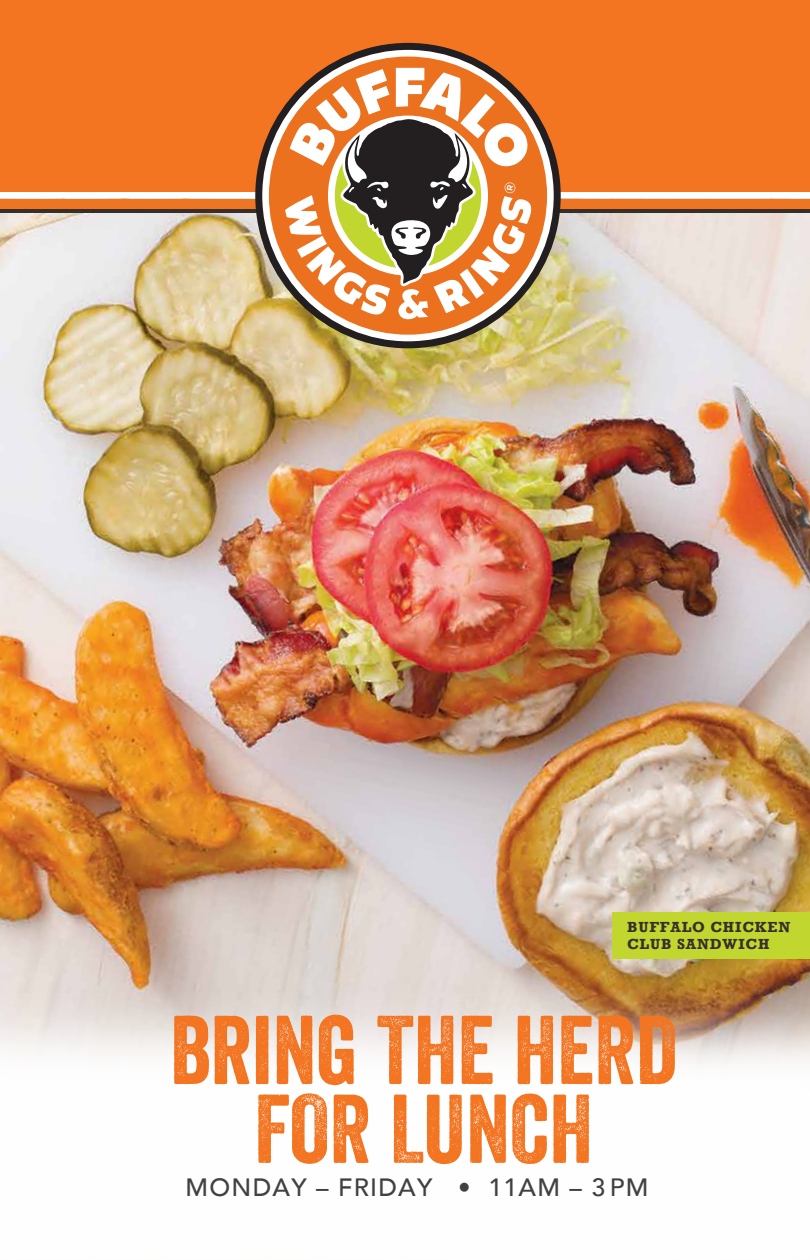
<style>
.page{position:relative;width:810px;height:1260px;background:#fff}
.page>*{position:absolute;margin:0;border:0;box-sizing:border-box;transform-origin:0 0}
.t1{font:94.38px/78.9px "Veneer";color:#f37522;text-align:center}
.t2{font:500 25px "Avenir";letter-spacing:.05em;color:#414042}
.t3{font:700 15px/16.2px "Rockwell";letter-spacing:.055em;color:#382e2b}
</style>
<div class="page">
<img style="left:0;top:208px;width:810px;height:782px">
<div style="left:0;top:199px;width:810px;height:9px;background:#ee7623"></div>
<div style="left:0;top:0;width:810px;height:192px;background:#f37522"></div>
<img style="left:0;top:990px;width:810px;height:75px">
<div style="left:612px;top:912px;width:198px;height:47px;background:#c1d72f"></div>
<hr style="left:0;top:209px;width:810px;height:3px;background:#382e2b">
<img style="left:255px;top:43px;width:306px;height:305px">
<svg style="left:262px;top:50px;width:292px;height:291px"></svg>
<svg style="left:285px;top:68px;width:247px;height:252px"></svg>
<p class="t3" style="left:627px;top:919px;width:165px">BUFFALO CHICKEN<br>CLUB SANDWICH</p>
<h1 class="t1" style="left:170px;top:1010px;width:509px">bring THE HERD<br>FOR LUNCH</h1>
<h2 class="t2" style="left:186px;top:1165px;width:464px">MONDAY – FRIDAY • 11AM – 3 PM</h2>
</div>
